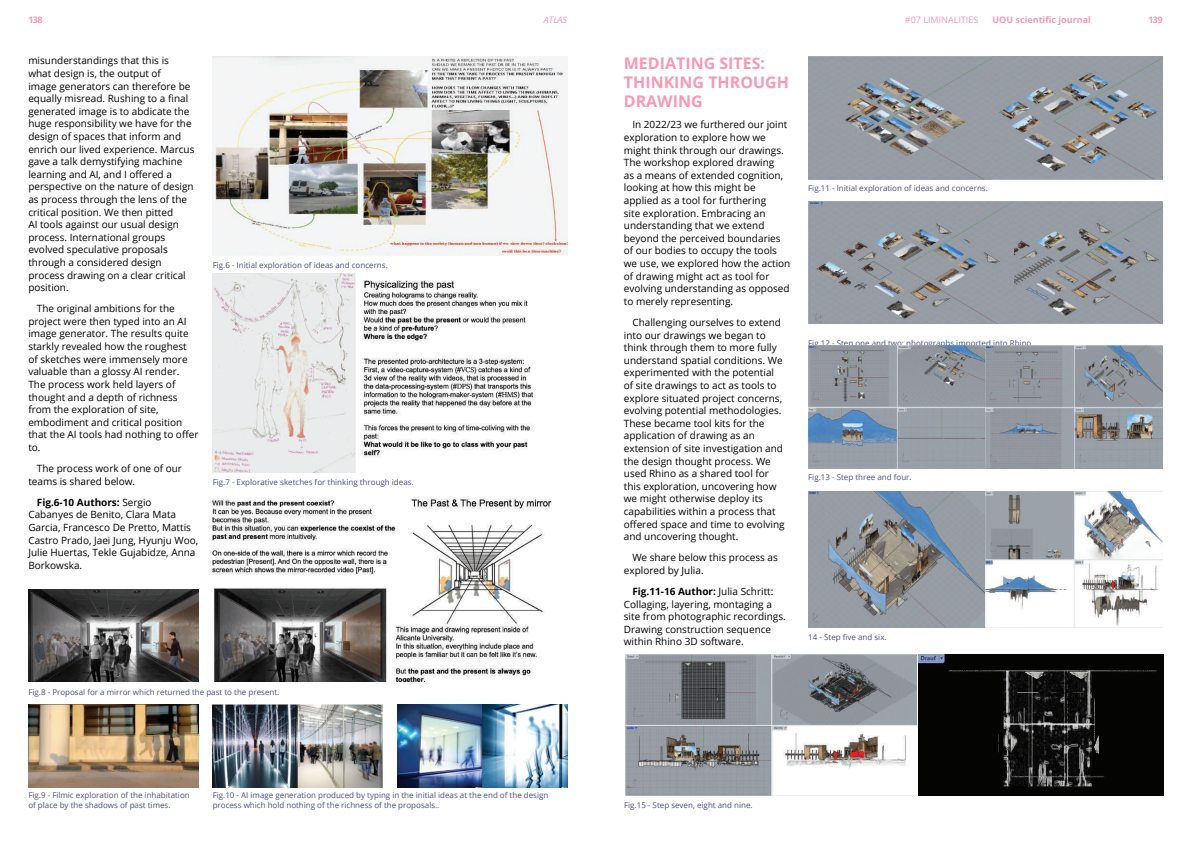
<style>
.page{position:relative;width:1191px;height:842px;background:#fff}
.page>*{position:absolute;margin:0;border:0;box-sizing:border-box;transform-origin:0 0}
.t1{font:700 16px/19.2px "Open Sans";color:#f899b6}
.t2{font:10px/12.6px "Open Sans";color:#000001}
.t3{font:700 9px "Open Sans";color:#f899b6}
.t4{font:9px "Open Sans";color:#f899b6}
.t5{font:italic 9px "Open Sans";color:#f899b6}
.t6{font:8px/9.6px "Open Sans";color:#4b508a}
.s1{font-weight:700}
</style>
<div class="page">
<img style="left:213px;top:57px;width:354px;height:199px">
<img style="left:213px;top:274px;width:322px;height:199px">
<img style="left:210px;top:498px;width:342px;height:184px">
<img style="left:28px;top:589px;width:170px;height:93px">
<img style="left:28px;top:704px;width:170px;height:83px">
<img style="left:213px;top:704px;width:170px;height:83px">
<img style="left:397px;top:704px;width:170px;height:83px">
<img style="left:808px;top:57px;width:354px;height:122px">
<img style="left:808px;top:201px;width:206px;height:123px">
<img style="left:1014px;top:201px;width:148px;height:123px">
<img style="left:808px;top:346px;width:354px;height:122px">
<img style="left:808px;top:491px;width:354px;height:137px">
<img style="left:625px;top:654px;width:291px;height:141px">
<img style="left:918px;top:654px;width:245px;height:141px">
<p class="t3" style="left:28px;top:14px;width:16px">138</p>
<p class="t5" style="left:544px;top:14px;width:25px">ATLAS</p>
<p class="t4" style="left:905px;top:14px;width:75px">#07 LIMINALITIES</p>
<p class="t3" style="left:992px;top:14px;width:100px">UOU scientific journal</p>
<p class="t3" style="left:1148px;top:14px;width:16px">139</p>
<p class="t2" style="left:28px;top:54px;width:168px">misunderstandings that this is what design is, the output of<br>image generators can therefore be equally misread. Rushing to a final generated image is to abdicate the huge responsibility we have for the design of spaces that inform and enrich our lived experience. Marcus gave a talk demystifying machine learning and AI, and I offered a perspective on the nature of design as process through the lens of the critical position. We then pitted<br>AI tools against our usual design process. International groups evolved speculative proposals through a considered design process drawing on a clear critical position.</p>
<p class="t2" style="left:28px;top:302px;width:172px;text-indent:9px">The original ambitions for the project were then typed into an AI image generator. The results quite starkly revealed how the roughest of sketches were immensely more valuable than a glossy AI render.<br>The process work held layers of thought and a depth of richness from the exploration of site, embodiment and critical position that the AI tools had nothing to offer to.</p>
<p class="t2" style="left:28px;top:462px;width:155px;text-indent:9px">The process work of one of our teams is shared below.</p>
<p class="t2" style="left:28px;top:495px;width:171px;text-indent:9px"><span class="s1">Fig.6-10 Authors:</span> Sergio<br>Cabanyes de Benito, Clara Mata<br>Garcia, Francesco De Pretto, Mattis<br>Castro Prado, Jaei Jung, Hyunju Woo,<br>Julie Huertas, Tekle Gujabidze, Anna<br>Borkowska.</p>
<p class="t6" style="left:213px;top:260px;width:177px">Fig.6 - Initial exploration of ideas and concerns.</p>
<p class="t6" style="left:213px;top:477px;width:203px">Fig.7 - Explorative sketches for thinking through ideas.</p>
<p class="t6" style="left:28px;top:687px;width:252px">Fig.8 - Proposal for a mirror which returned the past to the present.</p>
<p class="t6" style="left:28px;top:790px;width:163px">Fig.9 - Filmic exploration of the inhabitation of place by the shadows of past times.</p>
<p class="t6" style="left:213px;top:790px;width:337px">Fig.10 - AI image generation produced by typing in the initial ideas at the end of the design process which hold nothing of the richness of the proposals..</p>
<h1 class="t1" style="left:624px;top:53px;width:167px">MEDIATING SITES:<br>THINKING THROUGH<br>DRAWING</h1>
<p class="t2" style="left:624px;top:118px;width:168px;text-indent:9px">In 2022/23 we furthered our joint exploration to explore how we might think through our drawings.<br>The workshop explored drawing<br>as a means of extended cognition, looking at how this might be applied as a tool for furthering<br>site exploration. Embracing an understanding that we extend beyond the perceived boundaries of our bodies to occupy the tools we use, we explored how the action of drawing might act as tool for evolving understanding as opposed to merely representing.</p>
<p class="t2" style="left:624px;top:316px;width:162px;text-indent:9px">Challenging ourselves to extend into our drawings we began to think through them to more fully understand spatial conditions. We experimented with the potential of site drawings to act as tools to explore situated project concerns, evolving potential methodologies.<br>These became tool kits for the application of drawing as an extension of site investigation and the design thought process. We used Rhino as a shared tool for this exploration, uncovering how we might otherwise deploy its capabilities within a process that offered space and time to evolving and uncovering thought.</p>
<p class="t2" style="left:624px;top:551px;width:156px;text-indent:9px">We share below this process as explored by Julia.</p>
<p class="t2" style="left:624px;top:585px;width:163px;text-indent:9px"><span class="s1">Fig.11-16 Author:</span> Julia Schritt:<br>Collaging, layering, montaging a site from photographic recordings.<br>Drawing construction sequence within Rhino 3D software.</p>
<p class="t6" style="left:808px;top:183px;width:181px">Fig.11 - Initial exploration of ideas and concerns.</p>
<p class="t6" style="left:808px;top:338px;width:227px">Fig.12 - Step one and two: photographs imported into Rhino.</p>
<p class="t6" style="left:808px;top:472px;width:105px">Fig.13 - Step three and four.</p>
<p class="t6" style="left:808px;top:632px;width:80px">14 - Step five and six.</p>
<p class="t6" style="left:624px;top:800px;width:130px">Fig.15 - Step seven, eight and nine.</p>
</div>
